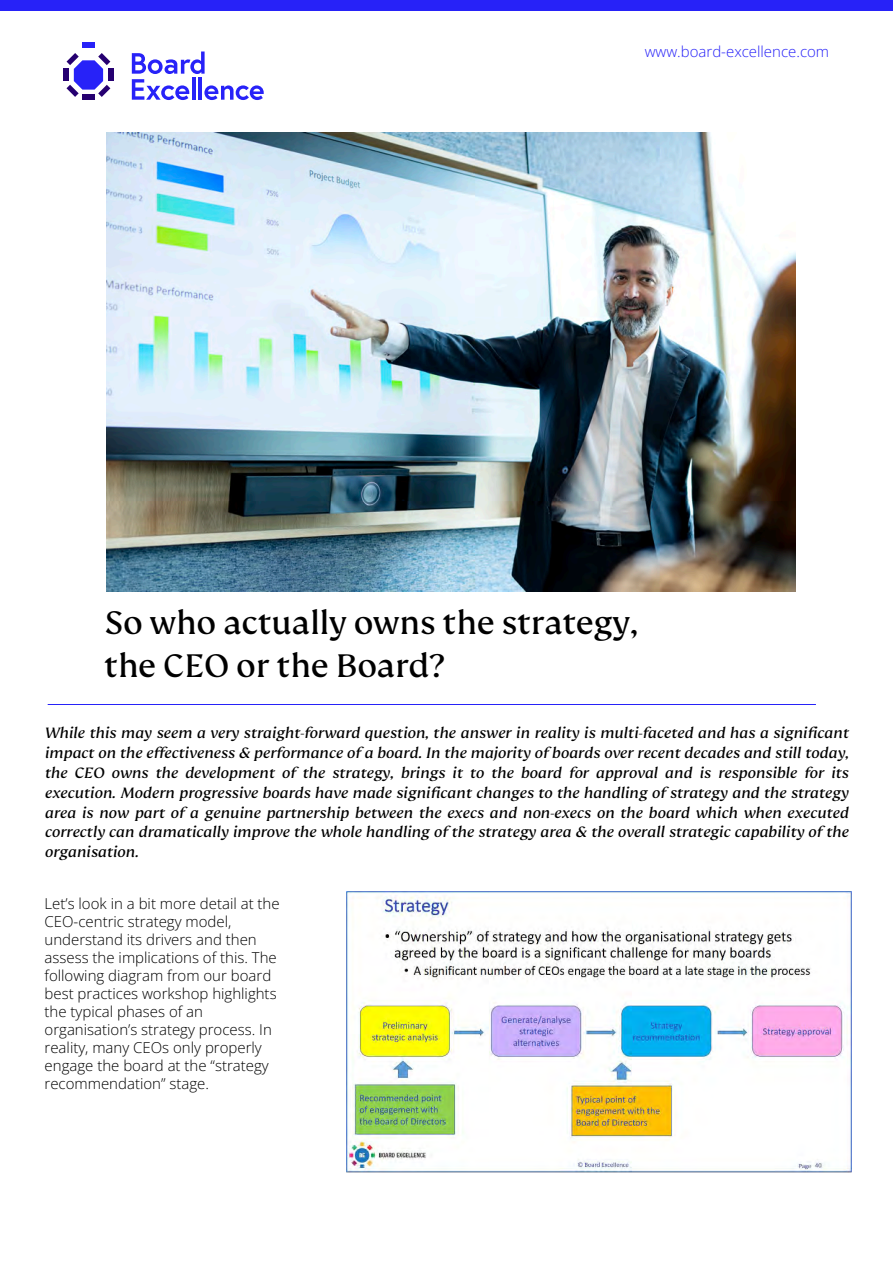
<style>
.page{position:relative;width:893px;height:1263px;background:#fff}
.page>*{position:absolute;margin:0;border:0;box-sizing:border-box;transform-origin:0 0}
.t1{font:36px/43.2px "FS Kim";color:#000}
.t2{font:italic 16.5px/19.8px "FS Kim";color:#000;text-align:justify}
.t3{font:300 15px/18px "Open Sans";color:#000}
.t4{font:300 15px "Open Sans";color:#2722f8}
</style>
<div class="page">
<svg style="left:132px;top:52px;width:132px;height:48px"></svg>
<div style="left:82px;top:43px;width:13px;height:5px;background:#2722f8"></div>
<div style="left:64px;top:69px;width:5px;height:12px;background:#260071"></div>
<div style="left:82px;top:95px;width:12px;height:5px;background:#260071"></div>
<div style="left:108px;top:69px;width:5px;height:12px;background:#260071"></div>
<svg style="left:67px;top:53px;width:43px;height:44px"></svg>
<div style="left:0;top:0;width:893px;height:11px;background:#2722f8"></div>
<hr style="left:48px;top:704px;width:768px;height:1px;background:#2722f8">
<img style="left:106px;top:132px;width:689px;height:460px">
<img style="left:347px;top:892px;width:504px;height:281px">
<p class="t4" style="left:645px;top:41px;width:186px">www.board-excellence.com</p>
<h1 class="t1" style="left:105px;top:601px;width:535px">So who actually owns the strategy, the CEO or the Board?</h1>
<p class="t2" style="left:45px;top:723px;width:805px">While this may seem a very straight-forward question, the answer in reality is multi-faceted and has a significant impact on the effectiveness &amp; performance of a board. In the majority of boards over recent decades and still today, the CEO owns the development of the strategy, brings it to the board for approval and is responsible for its execution. Modern progressive boards have made significant changes to the handling of strategy and the strategy area is now part of a genuine partnership between the execs and non-execs on the board which when executed correctly can dramatically improve the whole handling of the strategy area &amp; the overall strategic capability of the organisation.</p>
<p class="t3" style="left:45px;top:894px;width:237px">Let’s look in a bit more detail at the<br>CEO-centric strategy model, understand its drivers and then assess the implications of this. The following diagram from our board best practices workshop highlights the typical phases of an organisation’s strategy process. In reality, many CEOs only properly engage the board at the “strategy recommendation” stage.</p>
</div>
